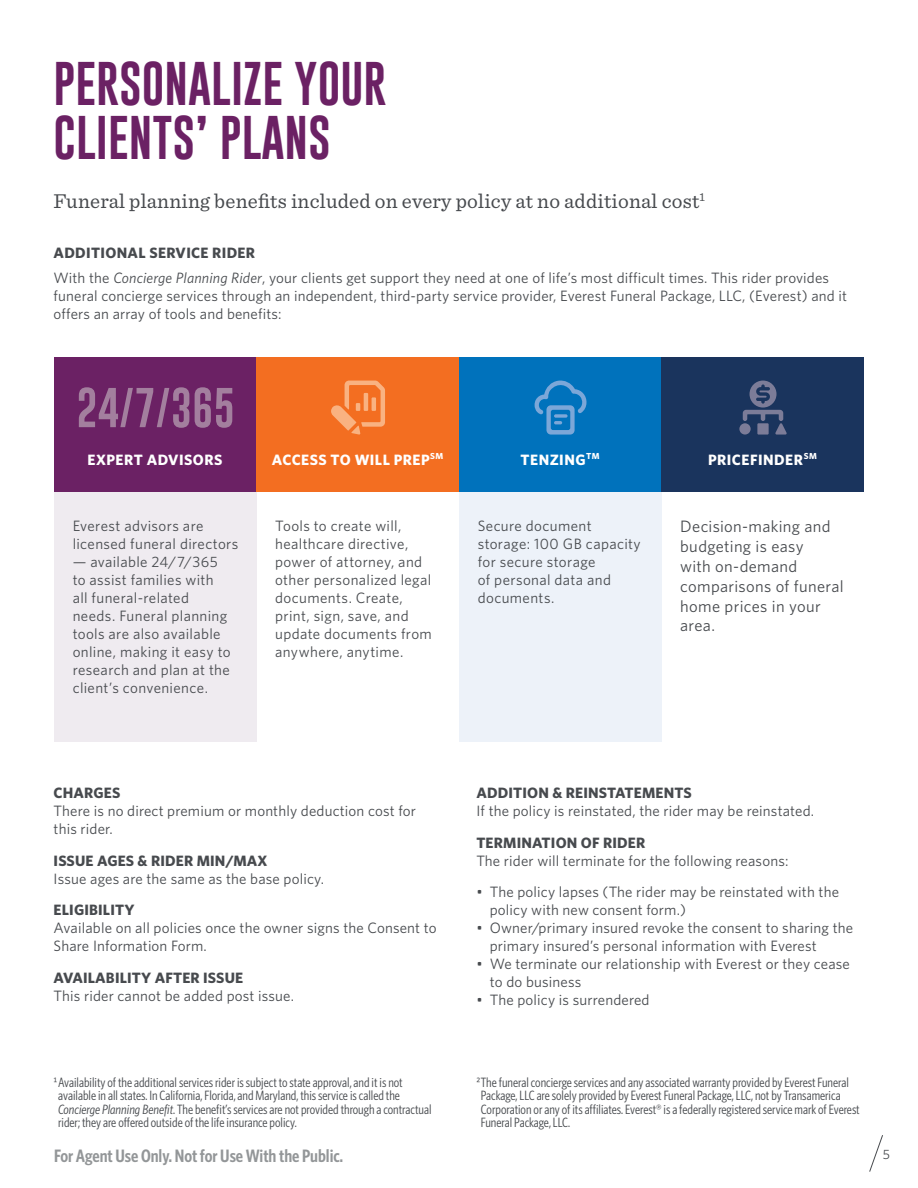
<style>
.page{position:relative;width:918px;height:1188px;background:#fff}
.page>*{position:absolute;margin:0;border:0;box-sizing:border-box;transform-origin:0 0}
.t1{font:45px/54px "Gobold";color:#6b2164}
.t2{font:21px "Sentinel";letter-spacing:.01em;color:#474a4e}
.t3{font:600 18px "Whitney Condensed";color:#939698}
.t4{font:16.5px/19.8px "Whitney";letter-spacing:.02em;color:#474a4e}
.t5{font:15px/18px "Whitney";letter-spacing:.01em;color:#474a4e}
.t6{font:700 15px "Whitney";letter-spacing:.01em;color:#474a4e}
.t7{font:700 15px "Whitney";letter-spacing:.03em;color:#fff}
.t8{font:13.5px/13.5px "Whitney Condensed";color:#474a4e}
.t9{font:13.5px "Whitney";color:#474a4e}
.s1{font-weight:700}
.s2{font-style:italic}
</style>
<div class="page">
<svg style="left:869px;top:1135px;width:14px;height:37px"></svg>
<div style="left:54px;top:357px;width:202px;height:135px;background:#6b2164"></div>
<div style="left:256px;top:357px;width:203px;height:135px;background:#f36e21"></div>
<div style="left:459px;top:357px;width:202px;height:135px;background:#0072bc"></div>
<div style="left:661px;top:357px;width:203px;height:135px;background:#1a345d"></div>
<div style="left:54px;top:492px;width:202px;height:250px;background:#efebf0"></div>
<div style="left:459px;top:492px;width:202px;height:250px;background:#edf2f9"></div>
<svg style="left:331px;top:381px;width:54px;height:54px"></svg>
<svg style="left:535px;top:380px;width:52px;height:55px"></svg>
<div style="left:739px;top:423px;width:12px;height:12px;background:#7c7c98;border-radius:50%"></div>
<svg style="left:743px;top:381px;width:44px;height:54px"></svg>
<svg style="left:79px;top:387px;width:153px;height:41px"></svg>
<h1 class="t1" style="left:54px;top:57px;width:334px">PERSONALIZE YOUR<br>CLIENTS’ PLANS</h1>
<h2 class="t2" style="left:54px;top:185px;width:653px">Funeral planning benefits included on every policy at no additional cost<sup>1</sup></h2>
<p class="t5" style="left:54px;top:240px;width:777px;line-height:24.8px"><span class="s1">ADDITIONAL SERVICE RIDER<br></span>With the <span class="s2">Concierge Planning Rider</span>, your clients get support they need at one of life’s most difficult times. This rider provides</p>
<p class="t5" style="left:54px;top:286px;width:795px">funeral concierge services through an independent, third-party service provider, Everest Funeral Package, LLC, (Everest) and it offers an array of tools and benefits:</p>
<p class="t7" style="left:88px;top:450px;width:136px">EXPERT ADVISORS</p>
<p class="t7" style="left:272px;top:450px;width:173px">ACCESS TO WILL PREP<sup>SM</sup></p>
<p class="t7" style="left:521px;top:450px;width:81px">TENZING<sup>TM</sup></p>
<p class="t7" style="left:708px;top:450px;width:110px">PRICEFINDER<sup>SM</sup></p>
<p class="t5" style="left:73px;top:517px;width:167px">Everest advisors are licensed funeral directors</p>
<p class="t5" style="left:73px;top:553px;width:159px">— available 24/7/365 to assist families with all funeral-related needs. Funeral planning tools are also available online, making it easy to research and plan at the client’s convenience.</p>
<p class="t5" style="left:275px;top:517px;width:158px">Tools to create will, healthcare directive, power of attorney, and other personalized legal documents. Create, print, sign, save, and update documents from anywhere, anytime.</p>
<p class="t5" style="left:478px;top:517px;width:165px">Secure document storage: 100 GB capacity for secure storage<br>of personal data and documents.</p>
<p class="t4" style="left:680px;top:516px;width:165px">Decision-making and budgeting is easy<br>with on-demand comparisons of funeral home prices in your area.</p>
<p class="t6" style="left:54px;top:783px;width:68px">CHARGES</p>
<p class="t5" style="left:54px;top:802px;width:364px">There is no direct premium or monthly deduction cost for this rider.</p>
<p class="t6" style="left:54px;top:850px;width:215px">ISSUE AGES &amp; RIDER MIN/MAX</p>
<p class="t5" style="left:54px;top:869px;width:272px">Issue ages are the same as the base policy.</p>
<p class="t6" style="left:54px;top:900px;width:82px">ELIGIBILITY</p>
<p class="t5" style="left:54px;top:919px;width:385px">Available on all policies once the owner signs the Consent to<br>Share Information Form.</p>
<p class="t6" style="left:54px;top:967px;width:191px">AVAILABILITY AFTER ISSUE</p>
<p class="t5" style="left:54px;top:986px;width:242px">This rider cannot be added post issue.</p>
<p class="t6" style="left:476px;top:783px;width:217px">ADDITION &amp; REINSTATEMENTS</p>
<p class="t5" style="left:476px;top:802px;width:339px">If the policy is reinstated, the rider may be reinstated.</p>
<p class="t6" style="left:476px;top:832px;width:170px">TERMINATION OF RIDER</p>
<p class="t5" style="left:476px;top:851px;width:314px">The rider will terminate for the following reasons:</p>
<p class="t5" style="left:490px;top:883px;width:351px;text-indent:-13px">• The policy lapses (The rider may be reinstated with the policy with new consent form.)</p>
<p class="t5" style="left:490px;top:919px;width:365px;text-indent:-13px">• Owner/primary insured revoke the consent to sharing the primary insured’s personal information with Everest</p>
<p class="t5" style="left:490px;top:955px;width:362px;text-indent:-13px">• We terminate our relationship with Everest or they cease to do business</p>
<p class="t5" style="left:476px;top:991px;width:175px">• The policy is surrendered</p>
<p class="t8" style="left:58px;top:1075px;width:375px;text-indent:-4px">1Availability of the additional services rider is subject to state approval, and it is not available in all states. In California, Florida, and Maryland, this service is called the <span class="s2">Concierge Planning Benefit</span>. The benefit’s services are not provided through a contractual rider; they are offered outside of the life insurance policy.</p>
<p class="t8" style="left:481px;top:1075px;width:380px;text-indent:-4px">2The funeral concierge services and any associated warranty provided by Everest Funeral Package, LLC are solely provided by Everest Funeral Package, LLC, not by Transamerica Corporation or any of its affiliates. Everest® is a federally registered service mark of Everest Funeral Package, LLC.</p>
<p class="t3" style="left:54px;top:1144px;width:291px">For Agent Use Only. Not for Use With the Public.</p>
<p class="t9" style="left:883px;top:1145px;width:9px">5</p>
</div>
